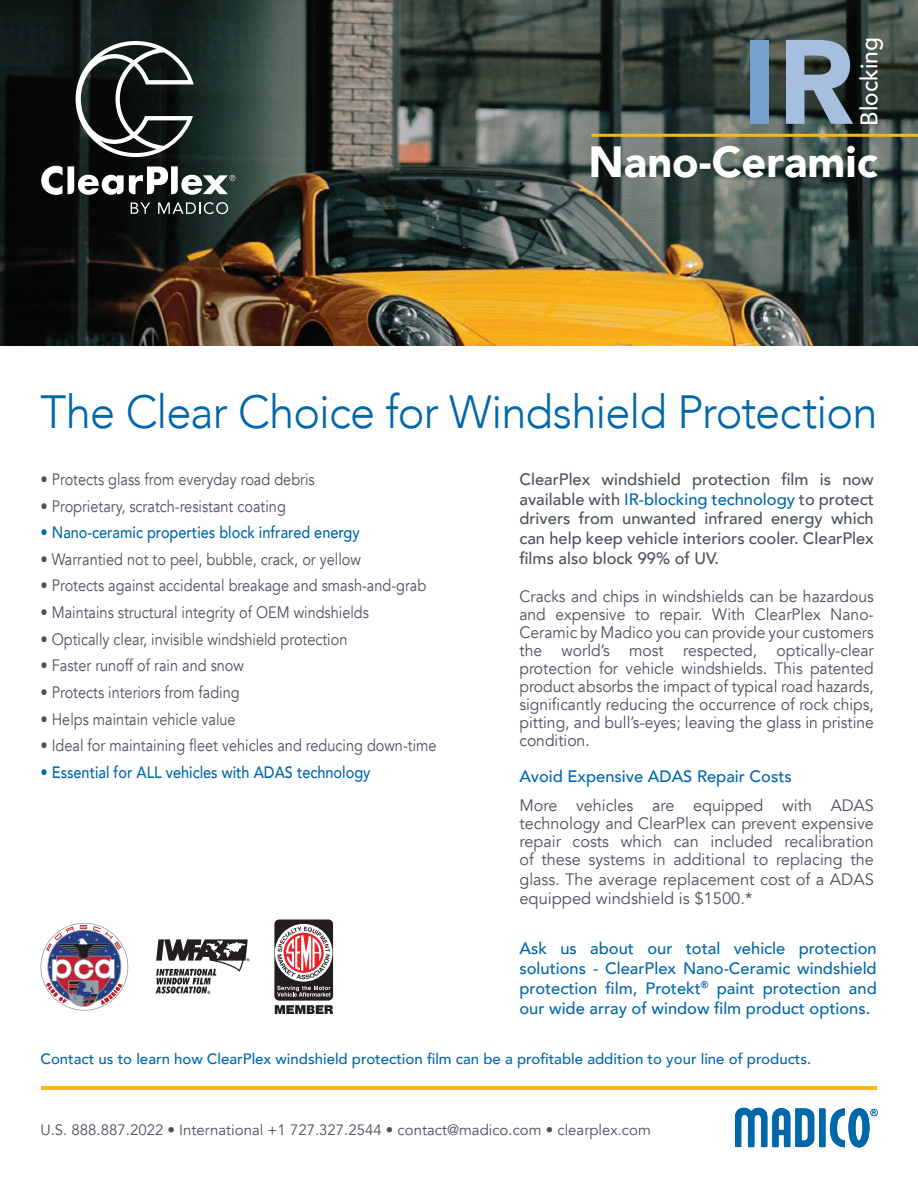
<style>
.page{position:relative;width:918px;height:1188px;background:#fff}
.page>*{position:absolute;margin:0;border:0;box-sizing:border-box;transform-origin:0 0}
.t1{font:900 118.5px "Avenir";color:#77a0cf}
.t2{font:300 46.5px "Avenir";letter-spacing:-.02em;color:#0067aa}
.t3{font:900 43.5px "Avenir";color:#fff}
.Paragraph_Style_1{font:500 24px "Avenir";color:#fff;scale:.95 1}
.t4{font:16.5px "Avenir";color:#475359;scale:.88 1}
.t5{font:16.5px/18px "Avenir";color:#475359;text-align:justify;scale:.95 1}
.t6{font:16.5px/18px "Avenir";color:#475359;text-align:justify}
.t7{font:500 16.5px/19.8px "Avenir";color:#0067aa;text-align:justify}
.t8{font:500 16.5px/19.8px "Avenir";color:#475359;text-align:justify}
.t9{font:500 16.5px "Avenir";color:#0067aa;scale:.88 1}
.t10{font:500 15px "Avenir";color:#0067aa}
.t11{font:15px "Avenir";color:#475359}
.s1{color:#a7bfdf}
.s2{color:#0067aa}
</style>
<div class="page">
<img style="left:0;top:0;width:918px;height:346px">
<svg style="left:131px;top:202px;width:19px;height:12px"></svg>
<svg style="left:158px;top:202px;width:70px;height:12px"></svg>
<svg style="left:41px;top:166px;width:21px;height:29px"></svg>
<svg style="left:68px;top:166px;width:167px;height:29px"></svg>
<svg style="left:76px;top:41px;width:118px;height:116px"></svg>
<div style="left:274px;top:920px;width:59px;height:81px;background:#221e20;border-radius:5px"></div>
<svg style="left:275px;top:924px;width:57px;height:58px"></svg>
<svg style="left:275px;top:1005px;width:58px;height:9px"></svg>
<svg style="left:277px;top:986px;width:54px;height:11px"></svg>
<svg style="left:277px;top:927px;width:53px;height:52px"></svg>
<svg style="left:155px;top:939px;width:95px;height:55px"></svg>
<svg style="left:40px;top:923px;width:88px;height:88px"></svg>
<svg style="left:735px;top:1107px;width:79px;height:40px"></svg>
<div style="left:819px;top:1108px;width:7px;height:39px;background:#0067aa"></div>
<svg style="left:830px;top:1108px;width:48px;height:40px"></svg>
<hr style="left:41px;top:1086px;width:836px;height:4px;background:#fcb814">
<hr style="left:591px;top:134px;width:327px;height:3px;background:#fcb814">
<p class="t1" style="left:742px;top:-19px;width:113px">I<span class="s1">R</span></p>
<p class="Paragraph_Style_1" style="left:848px;top:126px;width:94px;rotate:-90deg">Blocking</p>
<p class="t3" style="left:589px;top:125px;width:291px">Nano-Ceramic</p>
<p class="t2" style="left:40px;top:384px;width:838px">The Clear Choice for Windshield Protection</p>
<p class="t4" style="left:40px;top:469px;width:313px">• Protects glass from everyday road debris</p>
<p class="t4" style="left:40px;top:496px;width:280px">• Proprietary, scratch-resistant coating</p>
<p class="t9" style="left:40px;top:518px;width:364px">• Nano-ceramic properties block infrared energy</p>
<p class="t4" style="left:40px;top:549px;width:366px">• Warrantied not to peel, bubble, crack, or yellow</p>
<p class="t4" style="left:40px;top:576px;width:440px">• Protects against accidental breakage and smash-and-grab</p>
<p class="t4" style="left:40px;top:603px;width:375px">• Maintains structural integrity of OEM windshields</p>
<p class="t4" style="left:40px;top:629px;width:350px">• Optically clear, invisible windshield protection</p>
<p class="t4" style="left:40px;top:656px;width:233px">• Faster runoff of rain and snow</p>
<p class="t4" style="left:40px;top:683px;width:228px">• Protects interiors from fading</p>
<p class="t4" style="left:40px;top:709px;width:223px">• Helps maintain vehicle value</p>
<p class="t4" style="left:40px;top:736px;width:452px">• Ideal for maintaining fleet vehicles and reducing down-time</p>
<p class="t9" style="left:40px;top:758px;width:377px">• Essential for ALL vehicles with ADAS technology</p>
<p class="t8" style="left:519px;top:468px;width:356px">ClearPlex windshield protection film is now available with <span class="s2">IR-blocking technology</span> to protect drivers from unwanted infrared energy which can help keep vehicle interiors cooler. ClearPlex films also block 99% of UV.</p>
<p class="t5" style="left:519px;top:588px;width:375px">Cracks and chips in windshields can be hazardous and expensive to repair. With ClearPlex Nano-Ceramic by Madico you can provide your customers the world’s most respected, optically-clear protection for vehicle windshields. This patented product absorbs the impact of typical road hazards, significantly reducing the occurrence of rock chips, pitting, and bull’s-eyes; leaving the glass in pristine condition.</p>
<p class="t7" style="left:519px;top:766px;width:274px">Avoid Expensive ADAS Repair Costs</p>
<p class="t6" style="left:519px;top:796px;width:356px">More vehicles are equipped with ADAS technology and ClearPlex can prevent expensive repair costs which can included recalibration of these systems in additional to replacing the</p>
<p class="t6" style="left:519px;top:869px;width:356px;line-height:19.8px">glass. The average replacement cost of a ADAS equipped windshield is $1500.*</p>
<p class="t7" style="left:519px;top:938px;width:359px">Ask us about our total vehicle protection solutions - ClearPlex Nano-Ceramic windshield protection film, Protekt<sup>®</sup> paint protection and our wide array of window film product options.</p>
<p class="t10" style="left:40px;top:1046px;width:772px">Contact us to learn how ClearPlex windshield protection film can be a profitable addition to your line of products.</p>
<p class="t11" style="left:40px;top:1121px;width:612px">U.S. 888.887.2022 • International +1 727.327.2544 • contact@madico.com • clearplex.com</p>
</div>
